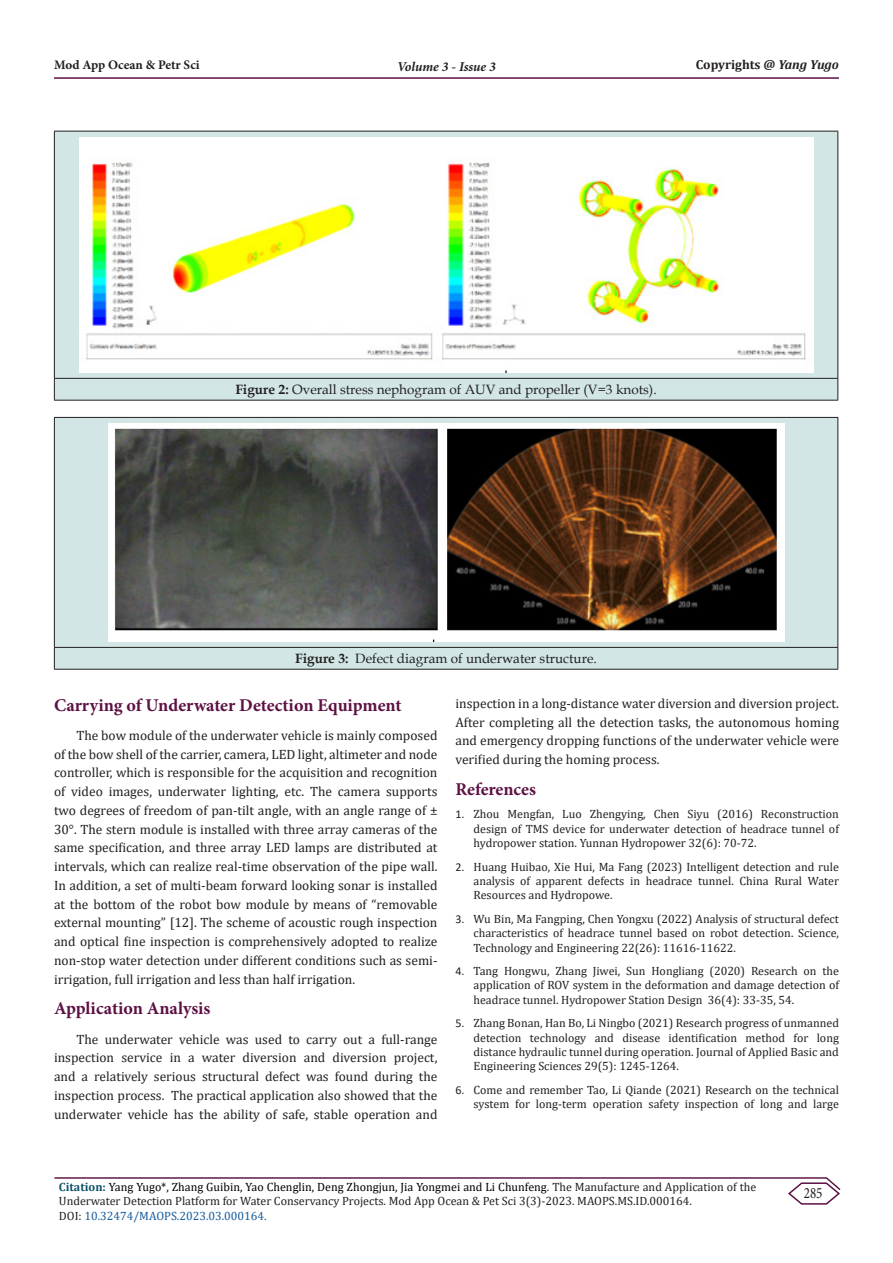
<style>
.page{position:relative;width:893px;height:1263px;background:#fff}
.page>*{position:absolute;margin:0;border:0;box-sizing:border-box;transform-origin:0 0}
.t1{font:700 18px "Minion Pro";letter-spacing:-.005em;color:#5c1043}
.t2{font:15.75px "Minion Pro";color:#231f20;scale:.83 1}
.t3{font:13.5px/18.8px "Cambria";color:#231f20;text-align:justify}
.t4{font:13.5px "Book Antiqua";color:#231f20}
.t5{font:italic 700 13.5px "Minion Pro";letter-spacing:-.005em;color:#231f20}
.t6{font:700 13.05px "Minion Pro";color:#231f20}
.t7{font:700 13.05px "Cambria";color:#231f20}
.t8{font:12px/14.4px "Cambria";color:#231f20;text-align:justify}
.t9{font:12px "Cambria";color:#175d9e}
.s1{font-style:italic}
.s2{font-weight:700}
.s3{font-family:"Calibri"}
.s4{font-weight:700;color:#0e536a}
.s5{color:#000}
.s6{color:#231f20}
</style>
<div class="page">
<hr style="left:54px;top:1177px;width:773px;height:2px;background:#5c1043">
<hr style="left:54px;top:77px;width:785px;height:2px;background:#5c1043">
<svg style="left:787px;top:1177px;width:54px;height:28px"></svg>
<div style="left:55px;top:132px;width:782px;height:268px;background:#d2e6e6"></div>
<hr style="left:54px;top:131px;width:784px;height:1px;background:#231f20">
<hr style="left:54px;top:131px;width:1px;height:247px;background:#231f20">
<hr style="left:837px;top:131px;width:1px;height:247px;background:#231f20">
<hr style="left:54px;top:378px;width:784px;height:1px;background:#231f20">
<svg style="left:54px;top:379px;width:1px;height:21px"></svg>
<svg style="left:837px;top:379px;width:1px;height:21px"></svg>
<hr style="left:54px;top:400px;width:784px;height:1px;background:#231f20">
<img style="left:79px;top:137px;width:734px;height:235px">
<div style="left:55px;top:418px;width:782px;height:251px;background:#d2e6e6"></div>
<hr style="left:54px;top:417px;width:784px;height:1px;background:#231f20">
<hr style="left:54px;top:418px;width:1px;height:229px;background:#231f20">
<hr style="left:837px;top:418px;width:1px;height:229px;background:#231f20">
<hr style="left:54px;top:647px;width:784px;height:1px;background:#231f20">
<svg style="left:54px;top:648px;width:1px;height:21px"></svg>
<svg style="left:837px;top:648px;width:1px;height:21px"></svg>
<hr style="left:54px;top:669px;width:784px;height:1px;background:#231f20">
<img style="left:108px;top:423px;width:676px;height:218px">
<p class="t6" style="left:54px;top:55px;width:147px">Mod App Ocean &amp; Petr Sci</p>
<p class="t5" style="left:397px;top:57px;width:100px">Volume 3 - Issue 3</p>
<p class="t7" style="left:696px;top:55px;width:145px">Copyrights @ <span class="s1">Yang Yugo</span></p>
<p class="t4" style="left:235px;top:380px;width:423px"><span class="s2">Figure 2:</span> Overall stress nephogram of AUV and propeller (V=3 knots).</p>
<p class="t4" style="left:295px;top:649px;width:303px"><span class="s2">Figure 3:</span> Defect diagram of underwater structure.</p>
<p class="t1" style="left:54px;top:692px;width:349px">Carrying of Underwater Detection Equipment</p>
<p class="t3" style="left:54px;top:726px;width:385px;text-indent:22px">The bow module of the underwater vehicle is mainly composed of the bow shell of the carrier, camera, LED light, altimeter and node controller, which is responsible for the acquisition and recognition of video images, underwater lighting, etc. The camera supports two degrees of freedom of pan-tilt angle, with an angle range of ± 30°. The stern module is installed with three array cameras of the same specification, and three array LED lamps are distributed at intervals, which can realize real-time observation of the pipe wall.<br>In addition, a set of multi-beam forward looking sonar is installed at the bottom of the robot bow module by means of “removable external mounting” [12]. The scheme of acoustic rough inspection and optical fine inspection is comprehensively adopted to realize non-stop water detection under different conditions such as semi&shy;irrigation, full irrigation and less than half irrigation.</p>
<p class="t1" style="left:54px;top:996px;width:158px">Application Analysis</p>
<p class="t3" style="left:54px;top:1029px;width:385px;text-indent:22px">The underwater vehicle was used to carry out a full-range inspection service in a water diversion and diversion project, and a relatively serious structural defect was found during the inspection process. The practical application also showed that the underwater vehicle has the ability of safe, stable operation and</p>
<p class="t3" style="left:455px;top:694px;width:385px">inspection in a long-distance water diversion and diversion project.<br>After completing all the detection tasks, the autonomous homing and emergency dropping functions of the underwater vehicle were verified during the homing process.</p>
<p class="t1" style="left:455px;top:776px;width:82px">References</p>
<p class="t8" style="left:473px;top:807px;width:367px;text-indent:-18px"><span class="s3">1.</span> Zhou Mengfan, Luo Zhengying, Chen Siyu (2016) Reconstruction design of TMS device for underwater detection of headrace tunnel of hydropower station. Yunnan Hydropower 32(6): 70-72.</p>
<p class="t8" style="left:473px;top:859px;width:367px;text-indent:-18px"><span class="s3">2.</span> Huang Huibao, Xie Hui, Ma Fang (2023) Intelligent detection and rule analysis of apparent defects in headrace tunnel. China Rural Water Resources and Hydropowe.</p>
<p class="t8" style="left:473px;top:911px;width:367px;text-indent:-18px"><span class="s3">3.</span> Wu Bin, Ma Fangping, Chen Yongxu (2022) Analysis of structural defect characteristics of headrace tunnel based on robot detection. Science, Technology and Engineering 22(26): 11616-11622.</p>
<p class="t8" style="left:473px;top:963px;width:367px;text-indent:-18px"><span class="s3">4.</span> Tang Hongwu, Zhang Jiwei, Sun Hongliang (2020) Research on the application of ROV system in the deformation and damage detection of headrace tunnel. Hydropower Station Design 36(4): 33-35, 54.</p>
<p class="t8" style="left:473px;top:1016px;width:367px;text-indent:-18px"><span class="s3">5.</span> Zhang Bonan, Han Bo, Li Ningbo (2021) Research progress of unmanned detection technology and disease identification method for long distance hydraulic tunnel during operation. Journal of Applied Basic and Engineering Sciences 29(5): 1245-1264.</p>
<p class="t8" style="left:455px;top:1082px;width:385px;text-align:right"><span class="s3">6.</span> Come and remember Tao, Li Qiande (2021) Research on the technical system for long-term operation safety inspection of long and large</p>
<p class="t8" style="left:59px;top:1180px;width:699px"><span class="s4">Citation:</span> <span class="s5">Yang Yugo*, Zhang Guibin, Yao Chenglin, Deng Zhongjun, Jia Yongmei and Li Chunfeng</span>. The Manufacture and Application of the<br>Underwater Detection Platform for Water Conservancy Projects. Mod App Ocean &amp; Pet Sci 3(3)-2023. MAOPS.MS.ID.000164.</p>
<p class="t9" style="left:59px;top:1208px;width:209px"><span class="s6">DOI:</span> 10.32474/MAOPS.2023.03.000164.</p>
<p class="t2" style="left:804px;top:1183px;width:24px">285</p>
</div>
